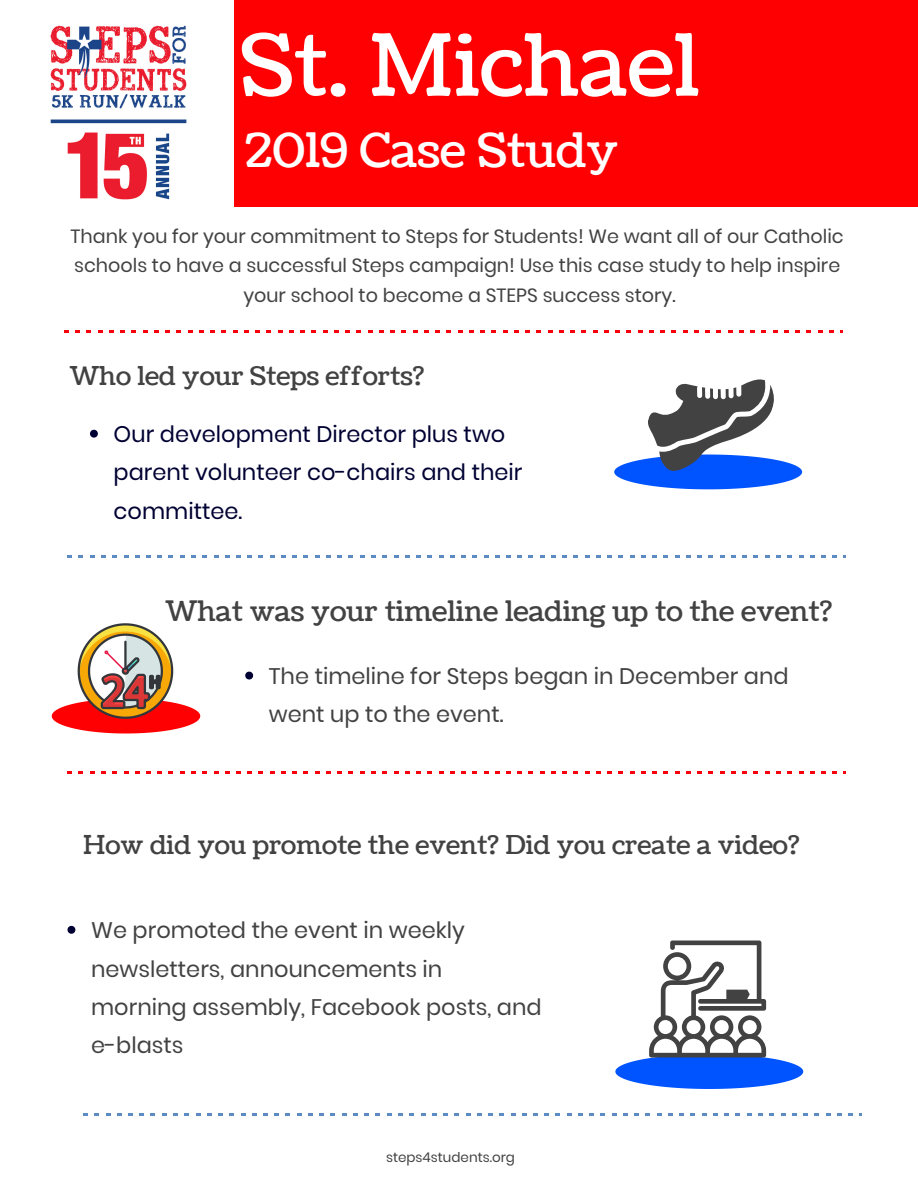
<style>
.page{position:relative;width:918px;height:1188px;background:#fff}
.page>*{position:absolute;margin:0;border:0;box-sizing:border-box;transform-origin:0 0}
.t1{font:85.5px "Coustard";color:#fff}
.t2{font:47.25px "Coustard";color:#fff}
.t3{font:28.2px "Coustard";color:#424242}
.t4{font:25.8px "Coustard";color:#424242}
.t5{font:22.5px/38.2px "Poppins";color:#424242}
.t6{font:22.5px/38.2px "Poppins";color:#003}
.t7{font:19.2px/29.2px "Poppins";color:#424242;text-align:center}
.t8{font:13.5px "Poppins";color:#424242}
</style>
<div class="page">
<div style="left:234px;top:0;width:684px;height:207px;background:#ff0002"></div>
<svg style="left:90px;top:430px;width:8px;height:8px"></svg>
<svg style="left:245px;top:672px;width:8px;height:8px"></svg>
<svg style="left:52px;top:623px;width:148px;height:111px"></svg>
<svg style="left:68px;top:926px;width:7px;height:8px"></svg>
<img style="left:50px;top:25px;width:137px;height:175px">
<svg style="left:614px;top:379px;width:188px;height:110px"></svg>
<svg style="left:615px;top:940px;width:188px;height:149px"></svg>
<h1 class="t1" style="left:240px;top:8px;width:461px">St. Michael</h1>
<h2 class="t2" style="left:245px;top:118px;width:375px">2019 Case Study</h2>
<p class="t7" style="left:71px;top:222px;width:775px">Thank you for your commitment to Steps for Students! We want all of our Catholic schools to have a successful Steps campaign! Use this case study to help inspire your school to become a STEPS success story.</p>
<h3 class="t4" style="left:70px;top:358px;width:356px">Who led your Steps efforts?</h3>
<p class="t6" style="left:114px;top:415px;width:410px">Our development Director plus two parent volunteer co-chairs and their committee.</p>
<h3 class="t3" style="left:165px;top:592px;width:668px">What was your timeline leading up to the event?</h3>
<p class="t5" style="left:269px;top:657px;width:521px">The timeline for Steps began in December and went up to the event.</p>
<h3 class="t4" style="left:83px;top:828px;width:718px">How did you promote the event? Did you create a video?</h3>
<p class="t5" style="left:91px;top:911px;width:452px">We promoted the event in weekly newsletters, announcements in morning assembly, Facebook posts, and e-blasts</p>
<p class="t8" style="left:386px;top:1150px;width:130px">steps4students.org</p>
</div>
